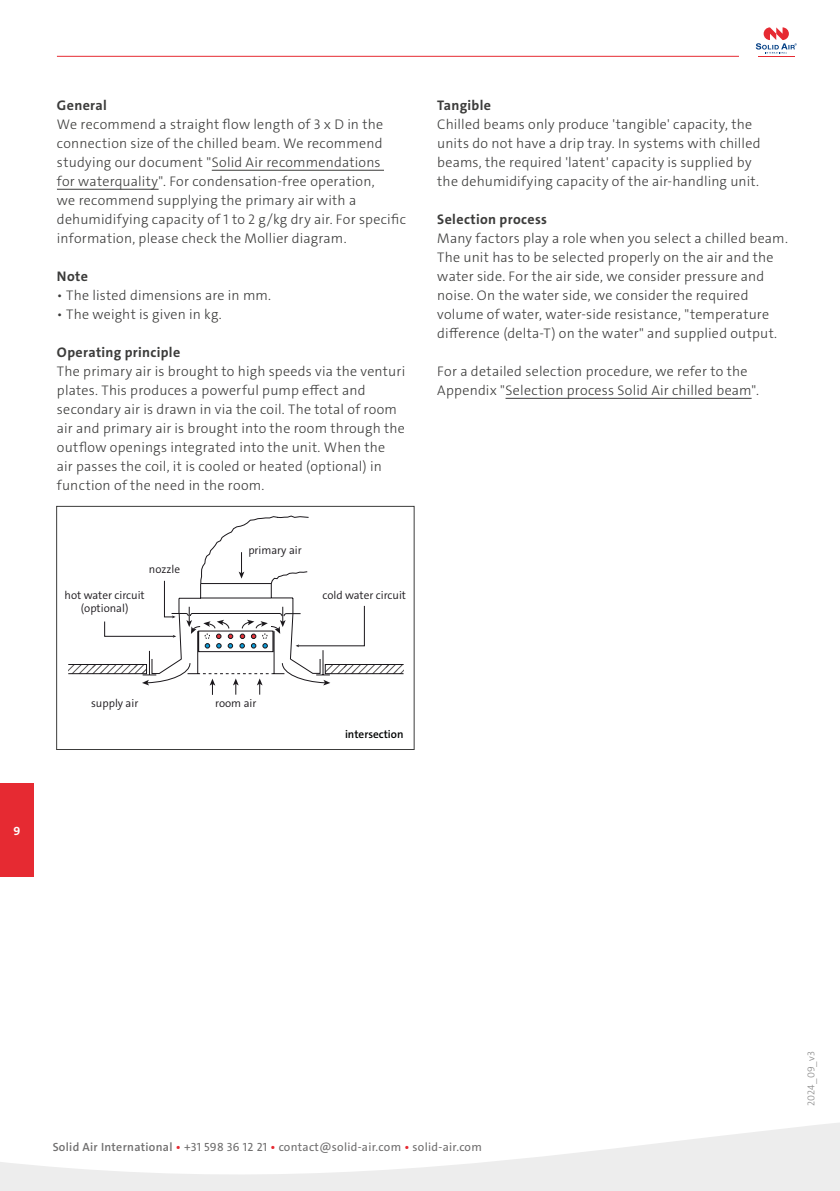
<style>
.page{position:relative;width:840px;height:1191px;background:#fff}
.page>*{position:absolute;margin:0;border:0;box-sizing:border-box;transform-origin:0 0}
.t1{font:300 14px/19px "The Sans C4 s";letter-spacing:.015em;color:#3c3c3b}
.t2{font:700 14px "The Sans C4 s";letter-spacing:.025em;color:#3c3c3b}
.t3{font:12px "The Sans C4 s";letter-spacing:.025em;color:#706f6f}
.t4{font:700 12px "The Sans C4 s";color:#fff}
.t5{font:300 11.2px/13.6px "The Sans C4 s";color:#1a171b;text-align:center}
.t6{font:600 11.2px "The Sans C4 s";color:#010202}
.t7{font:300 10px "The Sans C4 s";letter-spacing:.005em;color:#878787}
.s1{font-weight:600}
.s2{font-weight:600;color:#e62a32}
</style>
<div class="page">
<div style="left:0;top:783px;width:34px;height:94px;background:#e62a32"></div>
<hr style="left:57px;top:56px;width:681px;height:1px;background:#e62a32">
<hr style="left:757px;top:56px;width:37px;height:1px;background:#e62a32">
<svg style="left:755px;top:27px;width:41px;height:27px"></svg>
<svg style="left:0;top:1123px;width:839px;height:68px"></svg>
<hr style="left:212px;top:170px;width:172px;height:1px;background:#3c3c3b">
<hr style="left:57px;top:189px;width:101px;height:1px;background:#3c3c3b">
<hr style="left:505px;top:398px;width:246px;height:1px;background:#3c3c3b">
<div style="left:56px;top:506px;width:358px;height:243px;border:1px solid #3c3c3b"></div>
<svg style="left:68px;top:664px;width:36px;height:10px"></svg>
<svg style="left:364px;top:664px;width:39px;height:10px"></svg>
<svg style="left:104px;top:516px;width:260px;height:179px"></svg>
<p class="t4" style="left:14px;top:823px;width:8px">9</p>
<p class="t2" style="left:57px;top:96px;width:51px">General</p>
<p class="t1" style="left:57px;top:115px;width:350px">We recommend a straight flow length of 3 x D in the connection size of the chilled beam. We recommend studying our document "Solid Air recommendations<br>for waterquality". For condensation-free operation,<br>we recommend supplying the primary air with a dehumidifying capacity of 1 to 2 g/kg dry air. For specific information, please check the Mollier diagram.</p>
<p class="t2" style="left:57px;top:267px;width:32px">Note</p>
<p class="t1" style="left:57px;top:286px;width:216px">• The listed dimensions are in mm.</p>
<p class="t1" style="left:57px;top:305px;width:166px">• The weight is given in kg.</p>
<p class="t2" style="left:57px;top:343px;width:125px">Operating principle</p>
<p class="t1" style="left:57px;top:362px;width:349px">The primary air is brought to high speeds via the venturi plates. This produces a powerful pump effect and secondary air is drawn in via the coil. The total of room air and primary air is brought into the room through the outflow openings integrated into the unit. When the<br>air passes the coil, it is cooled or heated (optional) in function of the need in the room.</p>
<p class="t5" style="left:149px;top:563px;width:33px">nozzle</p>
<p class="t5" style="left:64px;top:589px;width:82px">hot water circuit (optional)</p>
<p class="t5" style="left:248px;top:544px;width:55px">primary air</p>
<p class="t5" style="left:322px;top:589px;width:85px">cold water circuit</p>
<p class="t2" style="left:437px;top:96px;width:55px">Tangible</p>
<p class="t1" style="left:437px;top:115px;width:324px">Chilled beams only produce 'tangible' capacity, the units do not have a drip tray. In systems with chilled beams, the required 'latent' capacity is supplied by the dehumidifying capacity of the air-handling unit.</p>
<p class="t2" style="left:437px;top:210px;width:111px">Selection process</p>
<p class="t1" style="left:437px;top:229px;width:352px">Many factors play a role when you select a chilled beam.<br>The unit has to be selected properly on the air and the water side. For the air side, we consider pressure and noise. On the water side, we consider the required volume of water, water-side resistance, "temperature difference (delta-T) on the water" and supplied output.</p>
<p class="t1" style="left:437px;top:362px;width:323px">For a detailed selection procedure, we refer to the<br>Appendix "Selection process Solid Air chilled beam".</p>
<p class="t5" style="left:91px;top:697px;width:49px">supply air</p>
<p class="t5" style="left:215px;top:697px;width:43px">room air</p>
<p class="t6" style="left:345px;top:727px;width:60px">intersection</p>
<p class="t3" style="left:53px;top:1139px;width:430px"><span class="s1">Solid Air International</span> <span class="s2">•</span> +31 598 36 12 21 <span class="s2">•</span> contact@solid-air.com <span class="s2">•</span> solid-air.com</p>
<p class="t7" style="left:804px;top:1106px;width:56px;rotate:-90deg">2024_09_v3</p>
</div>
